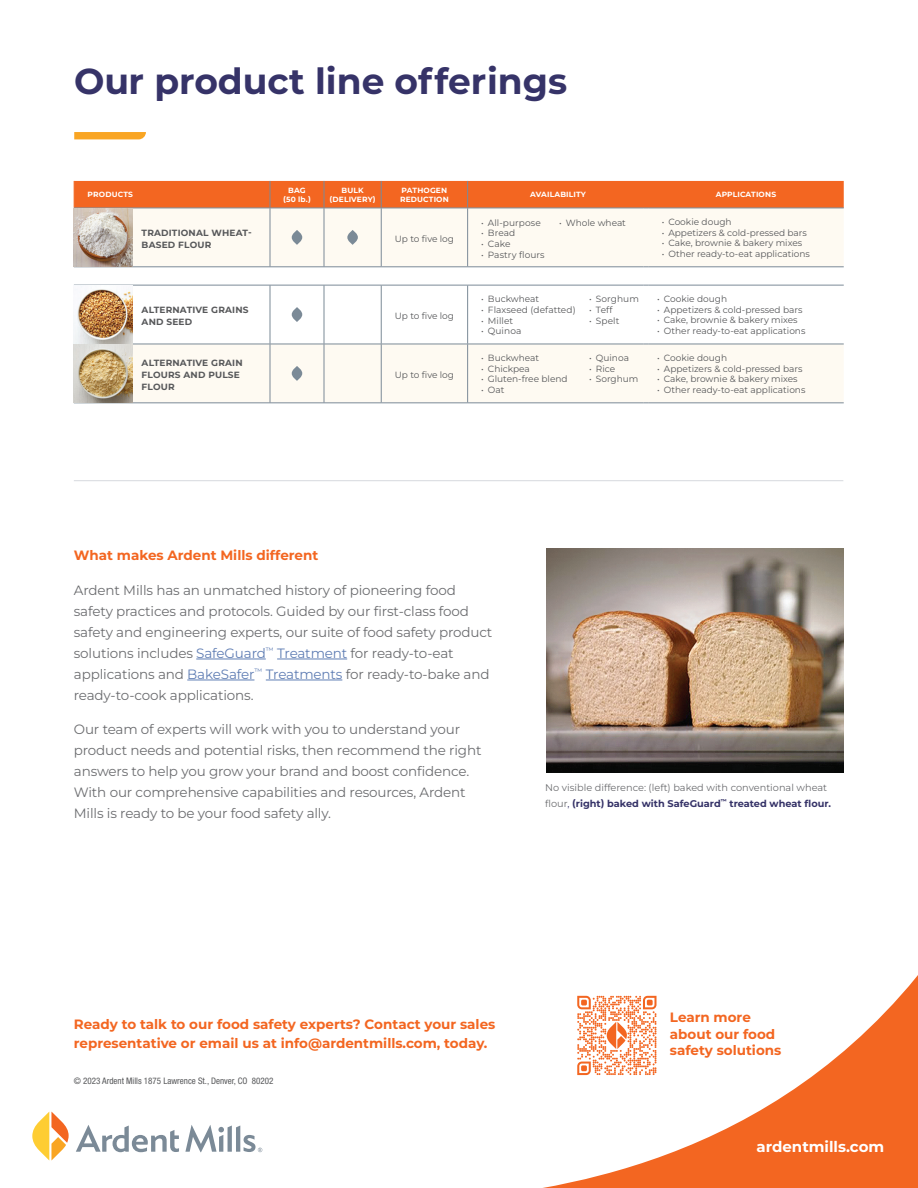
<style>
.page{position:relative;width:918px;height:1188px;background:#fff}
.page>*{position:absolute;margin:0;border:0;box-sizing:border-box;transform-origin:0 0}
.t1{font:700 36px "Montserrat";color:#363368}
.t2{font:700 15px "Montserrat";color:#fff}
.t3{font:13.5px/21px "Montserrat";letter-spacing:-.01em;color:#6c6d70}
.t4{font:700 13.5px/16.2px "Montserrat";color:#f36621}
.t5{font:9.75px/15.8px "Montserrat";color:#6c6d70}
.t6{font:9px "Montserrat";color:#57585a}
.t7{font:700 9px/11.9px "Montserrat";letter-spacing:.02em;color:#57585a}
.t8{font:condensed 9px "Helvetica Neue LT Std";color:#57585a}
.t9{font:700 7.5px/9px "Montserrat";letter-spacing:.02em;color:#fff;text-align:center}
.s1{color:#607eb4}
.s2{color:#363368}
.s3{font-weight:700;color:#363368}
</style>
<div class="page">
<svg style="left:543px;top:975px;width:375px;height:213px"></svg>
<div style="left:74px;top:209px;width:770px;height:194px;background:#fefaf2"></div>
<svg style="left:74px;top:268px;width:770px;height:76px"></svg>
<hr style="left:270px;top:208px;width:1px;height:59px;background:#7b8a97">
<hr style="left:324px;top:208px;width:1px;height:59px;background:#7b8a97">
<hr style="left:381px;top:208px;width:1px;height:59px;background:#7b8a97">
<hr style="left:270px;top:285px;width:1px;height:59px;background:#7b8a97">
<hr style="left:324px;top:285px;width:1px;height:59px;background:#7b8a97">
<hr style="left:381px;top:285px;width:1px;height:59px;background:#7b8a97">
<hr style="left:74px;top:344px;width:196px;height:1px;background:#7b8a97">
<hr style="left:270px;top:344px;width:54px;height:1px;background:#7b8a97">
<hr style="left:270px;top:344px;width:1px;height:59px;background:#7b8a97">
<hr style="left:324px;top:344px;width:57px;height:1px;background:#7b8a97">
<hr style="left:324px;top:344px;width:1px;height:59px;background:#7b8a97">
<hr style="left:381px;top:344px;width:87px;height:1px;background:#7b8a97">
<hr style="left:381px;top:344px;width:1px;height:59px;background:#7b8a97">
<hr style="left:467px;top:208px;width:1px;height:59px;background:#7b8a97">
<hr style="left:467px;top:285px;width:1px;height:59px;background:#7b8a97">
<hr style="left:468px;top:344px;width:176px;height:1px;background:#7b8a97">
<hr style="left:467px;top:344px;width:1px;height:59px;background:#7b8a97">
<hr style="left:648px;top:344px;width:196px;height:1px;background:#7b8a97">
<hr style="left:74px;top:267px;width:196px;height:1px;background:#7b8a97">
<hr style="left:270px;top:267px;width:54px;height:1px;background:#7b8a97">
<hr style="left:324px;top:267px;width:57px;height:1px;background:#7b8a97">
<hr style="left:381px;top:267px;width:87px;height:1px;background:#7b8a97">
<hr style="left:468px;top:267px;width:176px;height:1px;background:#7b8a97">
<hr style="left:648px;top:267px;width:196px;height:1px;background:#7b8a97">
<hr style="left:74px;top:285px;width:196px;height:1px;background:#7b8a97">
<hr style="left:270px;top:285px;width:54px;height:1px;background:#7b8a97">
<hr style="left:324px;top:285px;width:57px;height:1px;background:#7b8a97">
<hr style="left:381px;top:285px;width:87px;height:1px;background:#7b8a97">
<hr style="left:468px;top:285px;width:176px;height:1px;background:#7b8a97">
<hr style="left:648px;top:285px;width:196px;height:1px;background:#7b8a97">
<hr style="left:74px;top:403px;width:196px;height:1px;background:#7b8a97">
<hr style="left:270px;top:403px;width:54px;height:1px;background:#7b8a97">
<hr style="left:324px;top:403px;width:57px;height:1px;background:#7b8a97">
<hr style="left:381px;top:403px;width:87px;height:1px;background:#7b8a97">
<hr style="left:468px;top:403px;width:176px;height:1px;background:#7b8a97">
<hr style="left:648px;top:403px;width:196px;height:1px;background:#7b8a97">
<svg style="left:74px;top:181px;width:770px;height:28px;background:#ee6929"></svg>
<hr style="left:74px;top:208px;width:196px;height:1px;background:#7b8a97">
<svg style="left:292px;top:230px;width:10px;height:15px"></svg>
<svg style="left:347px;top:230px;width:11px;height:15px"></svg>
<svg style="left:292px;top:307px;width:10px;height:15px"></svg>
<svg style="left:292px;top:366px;width:10px;height:15px"></svg>
<svg style="left:74px;top:132px;width:72px;height:7px"></svg>
<hr style="left:196px;top:659px;width:70px;height:1px;background:#607eb4">
<hr style="left:277px;top:659px;width:70px;height:1px;background:#607eb4">
<hr style="left:187px;top:680px;width:67px;height:1px;background:#607eb4">
<hr style="left:266px;top:680px;width:76px;height:1px;background:#607eb4">
<hr style="left:74px;top:480px;width:769px;height:1px;background:#d6d9de">
<img style="left:547px;top:548px;width:297px;height:224px">
<div style="left:573px;top:992px;width:87px;height:86px;background:#fff"></div>
<svg style="left:577px;top:996px;width:80px;height:79px"></svg>
<img style="left:74px;top:285px;width:58px;height:118px">
<img style="left:74px;top:208px;width:58px;height:58px">
<svg style="left:76px;top:1125px;width:103px;height:27px"></svg>
<svg style="left:32px;top:1112px;width:37px;height:48px"></svg>
<svg style="left:185px;top:1125px;width:77px;height:27px"></svg>
<h1 class="t1" style="left:74px;top:57px;width:494px">Our product line offerings</h1>
<p class="t9" style="left:88px;top:190px;width:47px">PRODUCTS</p>
<p class="t9" style="left:283px;top:185px;width:29px">BAG (50 lb.)</p>
<p class="t9" style="left:330px;top:185px;width:48px">BULK (DELIVERY)</p>
<p class="t9" style="left:400px;top:185px;width:50px;text-align:left">PATHOGEN<br>REDUCTION</p>
<p class="t9" style="left:530px;top:190px;width:57px">AVAILABILITY</p>
<p class="t9" style="left:716px;top:190px;width:62px">APPLICATIONS</p>
<p class="t7" style="left:142px;top:226px;width:112px">TRADITIONAL WHEAT-<br>BASED FLOUR</p>
<p class="t6" style="left:395px;top:233px;width:61px">Up to five log</p>
<p class="t6" style="left:662px;top:216px;width:71px">• Cookie dough</p>
<p class="t6" style="left:662px;top:227px;width:147px">• Appetizers &amp; cold-pressed bars</p>
<p class="t6" style="left:662px;top:237px;width:142px">• Cake, brownie &amp; bakery mixes</p>
<p class="t6" style="left:662px;top:248px;width:150px">• Other ready-to-eat applications</p>
<p class="t6" style="left:481px;top:216px;width:61px">• All-purpose</p>
<p class="t6" style="left:481px;top:227px;width:36px">• Bread</p>
<p class="t6" style="left:481px;top:238px;width:31px">• Cake</p>
<p class="t6" style="left:481px;top:249px;width:65px">• Pastry flours</p>
<p class="t6" style="left:559px;top:216px;width:68px">• Whole wheat</p>
<p class="t7" style="left:142px;top:304px;width:108px">ALTERNATIVE GRAINS<br>AND SEED</p>
<p class="t6" style="left:395px;top:310px;width:61px">Up to five log</p>
<p class="t7" style="left:142px;top:357px;width:103px">ALTERNATIVE GRAIN<br>FLOURS AND PULSE<br>FLOUR</p>
<p class="t6" style="left:395px;top:369px;width:61px">Up to five log</p>
<p class="t6" style="left:481px;top:293px;width:60px">• Buckwheat</p>
<p class="t6" style="left:481px;top:304px;width:96px">• Flaxseed (defatted)</p>
<p class="t6" style="left:481px;top:314px;width:34px">• Millet</p>
<p class="t6" style="left:481px;top:325px;width:42px">• Quinoa</p>
<p class="t6" style="left:481px;top:352px;width:60px">• Buckwheat</p>
<p class="t6" style="left:481px;top:363px;width:50px">• Chickpea</p>
<p class="t6" style="left:481px;top:373px;width:88px">• Gluten-free blend</p>
<p class="t6" style="left:481px;top:384px;width:25px">• Oat</p>
<p class="t6" style="left:589px;top:293px;width:51px">• Sorghum</p>
<p class="t6" style="left:589px;top:304px;width:25px">• Teff</p>
<p class="t6" style="left:589px;top:314px;width:32px">• Spelt</p>
<p class="t6" style="left:589px;top:352px;width:41px">• Quinoa</p>
<p class="t6" style="left:589px;top:363px;width:28px">• Rice</p>
<p class="t6" style="left:589px;top:373px;width:51px">• Sorghum</p>
<p class="t6" style="left:657px;top:293px;width:71px">• Cookie dough</p>
<p class="t6" style="left:657px;top:304px;width:147px">• Appetizers &amp; cold-pressed bars</p>
<p class="t6" style="left:657px;top:314px;width:142px">• Cake, brownie &amp; bakery mixes</p>
<p class="t6" style="left:657px;top:325px;width:150px">• Other ready-to-eat applications</p>
<p class="t6" style="left:657px;top:352px;width:71px">• Cookie dough</p>
<p class="t6" style="left:657px;top:363px;width:147px">• Appetizers &amp; cold-pressed bars</p>
<p class="t6" style="left:657px;top:373px;width:142px">• Cake, brownie &amp; bakery mixes</p>
<p class="t6" style="left:657px;top:384px;width:150px">• Other ready-to-eat applications</p>
<p class="t4" style="left:74px;top:547px;width:246px">What makes Ardent Mills different</p>
<p class="t3" style="left:74px;top:579px;width:420px">Ardent Mills has an unmatched history of pioneering food safety practices and protocols. Guided by our first-class food safety and engineering experts, our suite of food safety product solutions includes <span class="s1">SafeGuard</span><sup>™</sup> <span class="s1">Treatment</span> for ready-to-eat applications and <span class="s1">BakeSafer</span><sup>™</sup> <span class="s1">Treatments</span> for ready-to-bake and ready-to-cook applications.</p>
<p class="t3" style="left:74px;top:718px;width:409px">Our team of experts will work with you to understand your product needs and potential risks, then recommend the right answers to help you grow your brand and boost confidence.<br>With our comprehensive capabilities and resources, Ardent Mills is ready to be your food safety ally.</p>
<p class="t5" style="left:545px;top:779px;width:287px">No visible difference: (left) baked with conventional wheat flour<span class="s2">,</span> <span class="s3">(right) baked with SafeGuard</span><sup>™</sup> <span class="s3">treated wheat flour.</span></p>
<p class="t4" style="left:74px;top:1014px;width:423px;line-height:19.5px">Ready to talk to our food safety experts? Contact your sales representative or email us at info@ardentmills.com, today.</p>
<p class="t8" style="left:74px;top:1075px;width:201px">© 2023 Ardent Mills 1875 Lawrence St., Denver, CO 80202</p>
<p class="t4" style="left:670px;top:1009px;width:113px">Learn more about our food safety solutions</p>
<p class="t2" style="left:757px;top:1137px;width:129px">ardentmills.com</p>
</div>
